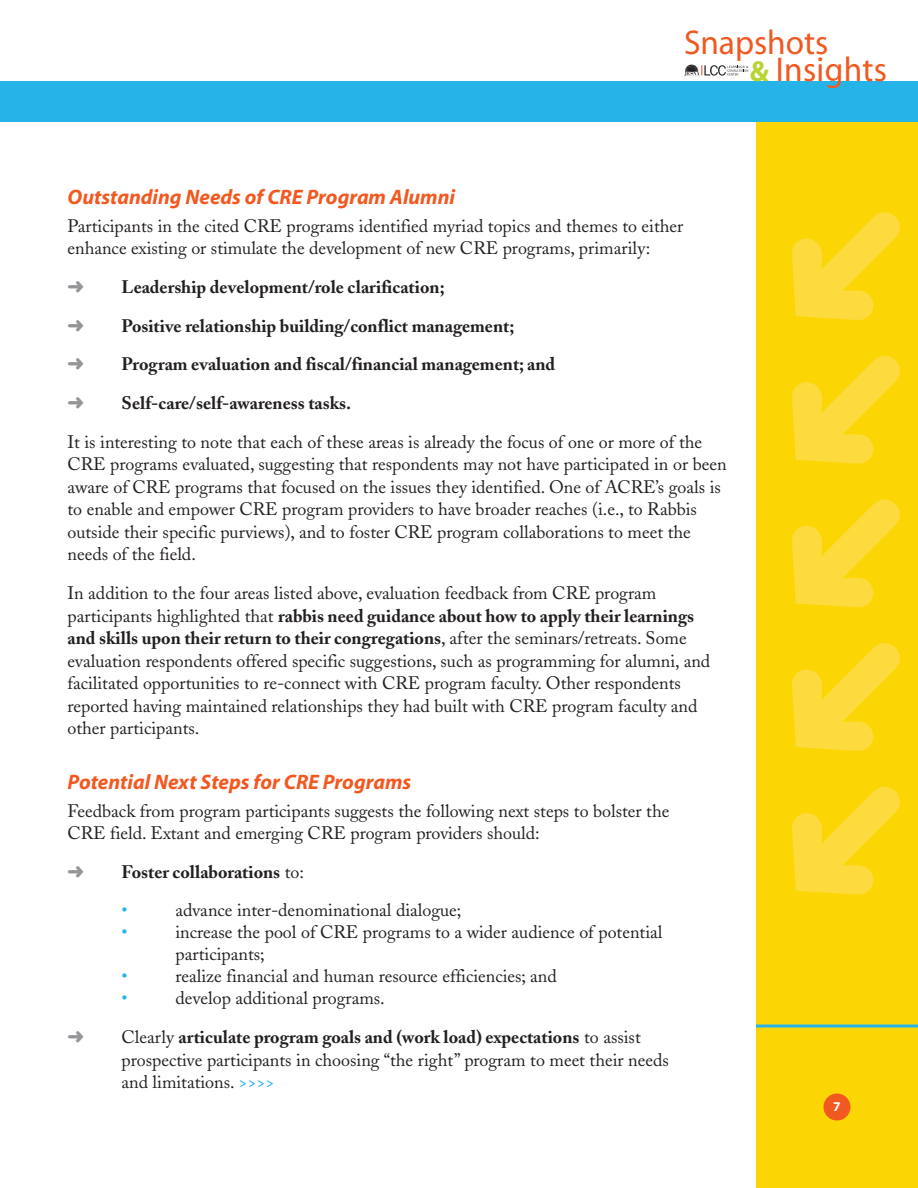
<style>
.page{position:relative;width:918px;height:1188px;background:#fff}
.page>*{position:absolute;margin:0;border:0;box-sizing:border-box;transform-origin:0 0}
.t1{font:34.5px/27px "Myriad";color:#f15921}
.t2{font:italic 700 21px "Myriad";color:#f15921}
.t3{font:18px/22.5px "Adobe Caslon";color:#231f20}
.t4{font:700 18px/38.2px "Adobe Caslon";color:#231f20}
.t5{font:18px "Adobe Caslon";color:#26b3e8}
.t6{font:700 13.5px "Myriad";color:#fff}
.s1{font-weight:700;font-size:29.1px;color:#b8d432}
.s2{font-weight:700}
.s3{font-weight:400}
.s4{font-weight:400;color:#26b3e8}
.s5{color:#26b3e8}
</style>
<div class="page">
<div style="left:756px;top:108px;width:162px;height:1080px;background:#fcd604"></div>
<div style="left:0;top:81px;width:918px;height:41px;background:#26b3e8"></div>
<svg style="left:684px;top:65px;width:64px;height:11px"></svg>
<div style="left:824px;top:1094px;width:26px;height:26px;background:#f15921;border-radius:50%"></div>
<svg style="left:756px;top:1024px;width:162px;height:4px"></svg>
<svg style="left:792px;top:212px;width:108px;height:108px"></svg>
<svg style="left:792px;top:355px;width:108px;height:109px"></svg>
<svg style="left:792px;top:499px;width:108px;height:109px"></svg>
<svg style="left:792px;top:643px;width:108px;height:108px"></svg>
<svg style="left:792px;top:786px;width:108px;height:109px"></svg>
<h1 class="t1" style="left:750px;top:32px;width:139px;text-indent:-66px">Snapshots<br><span class="s1">&amp;</span> Insights</h1>
<p class="t2" style="left:68px;top:189px;width:389px">Outstanding Needs of CRE Program Alumni</p>
<p class="t3" style="left:67px;top:217px;width:617px">Participants in the cited CRE programs identified myriad topics and themes to either enhance existing or stimulate the development of new CRE programs, primarily:</p>
<p class="t4" style="left:121px;top:270px;width:325px">Leadership development/role clarification;</p>
<p class="t4" style="left:121px;top:308px;width:394px">Positive relationship building/conflict management;</p>
<p class="t4" style="left:121px;top:347px;width:435px">Program evaluation and fiscal/financial management; and</p>
<p class="t4" style="left:121px;top:386px;width:231px">Self-care/self-awareness tasks.</p>
<p class="t3" style="left:67px;top:433px;width:661px">It is interesting to note that each of these areas is already the focus of one or more of the CRE programs evaluated, suggesting that respondents may not have participated in or been aware of CRE programs that focused on the issues they identified. One of ACRE’s goals is to enable and empower CRE program providers to have broader reaches (i.e., to Rabbis outside their specific purviews), and to foster CRE program collaborations to meet the needs of the field.</p>
<p class="t3" style="left:67px;top:584px;width:644px">In addition to the four areas listed above, evaluation feedback from CRE program participants highlighted that <span class="s2">rabbis need guidance about how to apply their learnings and skills upon their return to their congregations</span>, after the seminars/retreats. Some evaluation respondents offered specific suggestions, such as programming for alumni, and facilitated opportunities to re-connect with CRE program faculty. Other respondents reported having maintained relationships they had built with CRE program faculty and other participants.</p>
<p class="t2" style="left:68px;top:774px;width:345px">Potential Next Steps for CRE Programs</p>
<p class="t3" style="left:67px;top:802px;width:603px">Feedback from program participants suggests the following next steps to bolster the<br>CRE field. Extant and emerging CRE program providers should:</p>
<p class="t4" style="left:121px;top:855px;width:184px">Foster collaborations <span class="s3">to: </span><span class="s4">•</span></p>
<p class="t3" style="left:175px;top:901px;width:287px">advance inter-denominational dialogue;</p>
<p class="t5" style="left:121px;top:926px;width:8px">•</p>
<p class="t3" style="left:175px;top:923px;width:488px;line-height:22px">increase the pool of CRE programs to a wider audience of potential participants;</p>
<p class="t5" style="left:121px;top:970px;width:8px">•</p>
<p class="t3" style="left:175px;top:967px;width:383px">realize financial and human resource efficiencies; and</p>
<p class="t5" style="left:121px;top:992px;width:8px">•</p>
<p class="t3" style="left:175px;top:989px;width:211px">develop additional programs.</p>
<p class="t3" style="left:121px;top:1028px;width:549px">Clearly <span class="s2">articulate program goals and (work load) expectations</span> to assist prospective participants in choosing “the right” program to meet their needs and limitations. <span class="s5">&gt;&gt;&gt;&gt;</span></p>
<p class="t6" style="left:833px;top:1102px;width:9px">7</p>
</div>
